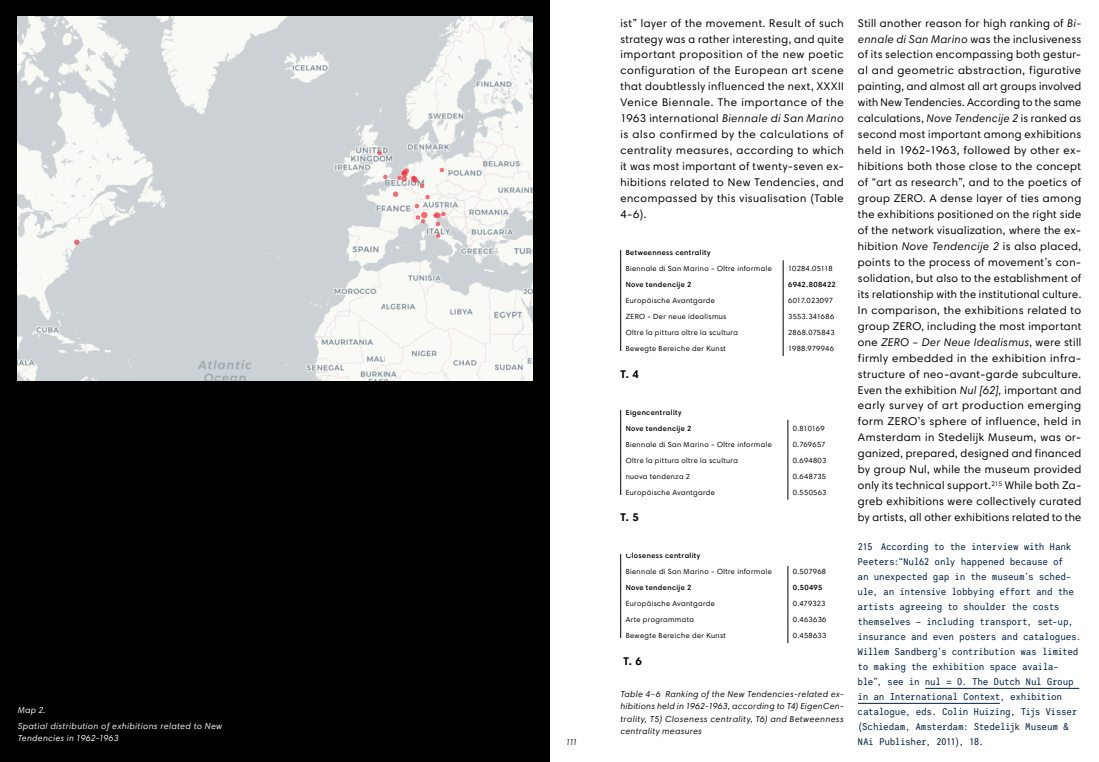
<style>
.page{position:relative;width:1099px;height:762px;background:#fff}
.page>*{position:absolute;margin:0;border:0;box-sizing:border-box;transform-origin:0 0}
.t1{font:11.25px/16px "Harmonia Sans Pro Cyr";letter-spacing:.045em;color:#000;text-align:justify}
.t2{font:700 11.25px "Harmonia Sans Pro Cyr";color:#000}
.t3{font:10px/15px "Harmonia Sans Mono Std CE";letter-spacing:.025em;color:#002146}
.t4{font:9.75px "Arial";color:#000}
.t5{font:italic 8.75px/12.5px "Harmonia Sans Pro Cyr";letter-spacing:.05em;color:#000;text-align:justify}
.t6{font:italic 8.75px/16px "Harmonia Sans Pro Cyr";letter-spacing:.05em;color:#fff}
.t7{font:italic 8.75px "Harmonia Sans Pro Cyr";letter-spacing:.05em;color:#000;scale:.85 1}
.t8{font:7.5px/16px "Harmonia Sans Pro Cyr";letter-spacing:.05em;color:#000}
.t9{font:600 7.5px/16px "Harmonia Sans Pro Cyr";letter-spacing:.05em;color:#000}
.t10{font:7.5px "Harmonia Sans Pro Cyr";letter-spacing:.005em;color:#000}
.t11{font:600 7.5px "Harmonia Sans Pro Cyr";letter-spacing:.03em;color:#000}
.t12{font:7.5px "Harmonia Sans Pro Cyr";letter-spacing:.02em;color:#000}
.t13{font:7.5px "Harmonia Sans Pro Cyr";letter-spacing:.03em;color:#000}
.s1{font-style:italic}
.s2{font-weight:600}
</style>
<div class="page">
<svg style="left:620px;top:250px;width:1px;height:101px"></svg>
<svg style="left:782px;top:260px;width:1px;height:96px"></svg>
<svg style="left:620px;top:410px;width:1px;height:85px"></svg>
<svg style="left:787px;top:420px;width:1px;height:79px"></svg>
<svg style="left:620px;top:554px;width:1px;height:84px"></svg>
<svg style="left:787px;top:566px;width:1px;height:77px"></svg>
<hr style="left:925px;top:688px;width:154px;height:1px;background:#002146">
<hr style="left:857px;top:703px;width:142px;height:1px;background:#002146">
<div style="left:0;top:0;width:549px;height:762px;background:#000"></div>
<img style="left:17px;top:17px;width:515px;height:364px">
<svg style="left:377px;top:151px;width:5px;height:4px"></svg>
<svg style="left:383px;top:175px;width:4px;height:4px"></svg>
<svg style="left:436px;top:233px;width:4px;height:5px"></svg>
<svg style="left:74px;top:239px;width:5px;height:6px"></svg>
<svg style="left:393px;top:168px;width:52px;height:58px;background:#eedfde"></svg>
<p class="t6" style="left:18px;top:701px;width:206px">Map 2.<br>Spatial distribution of exhibitions related to New</p>
<p class="t6" style="left:18px;top:730px;width:102px">Tendencies in 1962-1963</p>
<p class="t1" style="left:620px;top:15px;width:225px">ist” layer of the movement. Result of such strategy was a rather interesting, and quite important proposition of the new poetic configuration of the European art scene that doubtlessly influenced the next, XXX</p>
<p class="t1" style="left:857px;top:15px;width:225px">Still another reason for high ranking of <span class="s1">Bi&shy;ennale di San Marino</span> was the inclusiveness of its selection encompassing both gestur&shy;al and geometric abstraction, figurative painting, and almost all art groups involved with New Tendencies. According to the same calculations, <span class="s1">Nove Tendencije 2</span> is ranked as second most important among exhibitions held in 1962-1963, followed by other ex&shy;hibitions both those close to the concept of “art as research”, and to the poetics of group ZERO. A dense layer of ties among the exhibitions positioned on the right side of the network visualization, where the ex&shy;hibition <span class="s1">Nove Tendencije 2</span> is also placed, points to the process of movement’s con&shy;solidation, but also to the establishment of its relationship with the institutional culture.<br>In comparison, the exhibitions related to group ZERO, including the most important one <span class="s1">ZERO – Der Neue Idealismus</span>, were still firmly embedded in the exhibition infra&shy;structure of neo-avant-garde subculture.<br>Even the exhibition <span class="s1">Nul [62],</span> important and early survey of art production emerging form ZERO’s sphere of influence, held in Amsterdam in Stedelijk Museum, was or&shy;ganized, prepared, designed and financed by group Nul, while the museum provided only its technical support.<sup>215</sup> While both Za&shy;greb exhibitions were collectively curated by artists, all other exhibitions related to the</p>
<p class="t3" style="left:857px;top:538px;width:225px">215 According to the interview with Hank Peeters:“Nul62 only happened because of<br>an unexpected gap in the museum’s sched&shy;ule, an intensive lobbying effort and the artists agreeing to shoulder the costs themselves – including transport, set-up, insurance and even posters and catalogues.<br>Willem Sandberg’s contribution was limited to making the exhibition space availa&shy;ble”, see in nul = 0. The Dutch Nul Group in an International Context, exhibition catalogue, eds. Colin Huizing, Tijs Visser (Schiedam, Amsterdam: Stedelijk Museum &amp;</p>
<p class="t1" style="left:620px;top:78px;width:225px;text-indent:217px">II Venice Biennale. The importance of the 1963 international <span class="s1">Biennale di San Marino </span>is also confirmed by the calculations of centrality measures, according to which it was most important of twenty-seven ex&shy;hibitions related to New Tendencies, and encompassed by this visualisation (Table 4-6).</p>
<p class="t8" style="left:625px;top:245px;width:148px"><span class="s2">Betweenness centrality<br></span>Biennale di San Marino - Oltre informale</p>
<p class="t10" style="left:788px;top:264px;width:46px">10284.05118</p>
<p class="t9" style="left:625px;top:276px;width:67px">Nove tendencije 2</p>
<p class="t11" style="left:788px;top:280px;width:49px">6942.808422</p>
<p class="t8" style="left:625px;top:292px;width:91px">Europäische Avantgarde</p>
<p class="t12" style="left:788px;top:296px;width:46px">6017.023097</p>
<p class="t8" style="left:625px;top:308px;width:102px">ZERO - Der neue idealismus</p>
<p class="t8" style="left:788px;top:308px;width:48px">3553.341686</p>
<p class="t8" style="left:625px;top:324px;width:114px">Oltre la pittura oltre la scultura</p>
<p class="t8" style="left:788px;top:324px;width:48px">2868.075843</p>
<p class="t8" style="left:625px;top:340px;width:102px">Bewegte Bereiche der Kunst</p>
<p class="t13" style="left:788px;top:344px;width:47px">1988.979946</p>
<p class="t2" style="left:620px;top:366px;width:20px">T. 4</p>
<p class="t9" style="left:625px;top:404px;width:67px">Eigencentrality<br>Nove tendencije 2</p>
<p class="t8" style="left:792px;top:420px;width:33px">0.810169</p>
<p class="t8" style="left:625px;top:436px;width:148px">Biennale di San Marino - Oltre informale</p>
<p class="t8" style="left:792px;top:436px;width:34px">0.769657</p>
<p class="t8" style="left:625px;top:452px;width:114px">Oltre la pittura oltre la scultura</p>
<p class="t8" style="left:792px;top:452px;width:35px">0.694803</p>
<p class="t8" style="left:625px;top:468px;width:66px">nuova tendenza 2</p>
<p class="t8" style="left:792px;top:468px;width:35px">0.648735</p>
<p class="t8" style="left:625px;top:484px;width:91px">Europäische Avantgarde</p>
<p class="t8" style="left:792px;top:484px;width:35px">0.550563</p>
<p class="t2" style="left:620px;top:510px;width:20px">T. 5</p>
<p class="t8" style="left:625px;top:548px;width:148px"><span class="s2">Closeness centrality<br></span>Biennale di San Marino - Oltre informale</p>
<p class="t4" style="left:799px;top:564px;width:15px">1/1</p>
<p class="t8" style="left:792px;top:564px;width:35px">0.507968</p>
<p class="t9" style="left:625px;top:579px;width:67px">Nove tendencije 2</p>
<p class="t9" style="left:792px;top:579px;width:31px">0.50495</p>
<p class="t8" style="left:625px;top:595px;width:91px">Europäische Avantgarde</p>
<p class="t8" style="left:792px;top:595px;width:34px">0.479323</p>
<p class="t8" style="left:625px;top:611px;width:70px">Arte programmata</p>
<p class="t8" style="left:792px;top:611px;width:35px">0.463636</p>
<p class="t8" style="left:625px;top:627px;width:102px">Bewegte Bereiche der Kunst</p>
<p class="t8" style="left:792px;top:627px;width:35px">0.458633</p>
<p class="t2" style="left:623px;top:654px;width:20px">T. 6</p>
<p class="t5" style="left:620px;top:687px;width:225px">Table 4–6 Ranking of the New Tendencies-related ex&shy;hibitions held in 1962-1963, according to T4) EigenCen&shy;trality, T5) Closeness centrality, T6) and Betweenness centrality measures</p>
<p class="t7" style="left:566px;top:736px;width:14px">111</p>
<p class="t3" style="left:858px;top:733px;width:127px">NAi Publisher, 2011), 18.</p>
</div>
